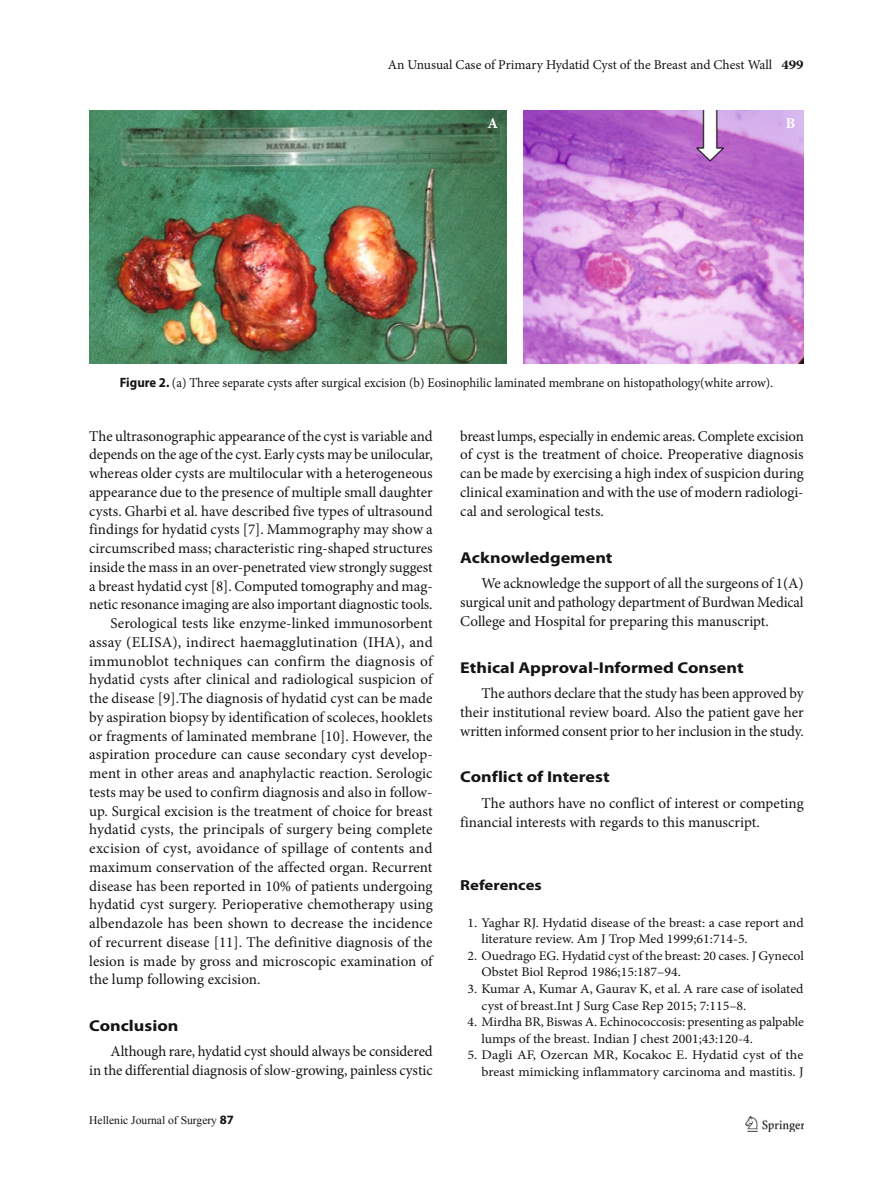
<style>
.page{position:relative;width:893px;height:1191px;background:#fff}
.page>*{position:absolute;margin:0;border:0;box-sizing:border-box;transform-origin:0 0}
.t1{font:700 15.75px "Myriad Pro";color:#131413;scale:1.15 1}
.t2{font:15px/18.8px "Minion Pro";color:#131413;text-align:justify}
.t3{font:700 15px "Minion Pro";color:#fff}
.t4{font:700 14.55px "Myriad Pro";color:#131413;scale:1.15 1}
.t5{font:13.5px "Minion Pro";color:#131413;scale:.95 1}
.t6{font:13.5px "Minion Pro";color:#131413}
.t7{font:13.2px/16.6px "Minion Pro";color:#131413;scale:1.05 1}
.t8{font:13.2px/16.5px "Minion Pro";color:#131413}
.t9{font:13.2px/16.6px "Minion Pro";color:#131413;text-align:right;scale:1.07 1}
.t10{font:13.2px/16.5px "Minion Pro";color:#131413;scale:1.04 1}
.t11{font:11.55px "Times New Roman";color:#131413}
.s1{font-weight:700}
.s2{font-family:"Myriad Pro";font-weight:700}
.s3{font-family:"Myriad Pro";font-weight:700;font-size:12.75px}
</style>
<div class="page">
<img style="left:746px;top:1116px;width:58px;height:16px">
<img style="left:524px;top:111px;width:280px;height:253px">
<img style="left:89px;top:111px;width:417px;height:253px">
<p class="t6" style="left:388px;top:60px;width:417px">An Unusual Case of Primary Hydatid Cyst of the Breast and Chest Wall <span class="s1">499</span></p>
<p class="t3" style="left:487px;top:117px;width:12px">A</p>
<p class="t3" style="left:786px;top:117px;width:11px">B</p>
<p class="t5" style="left:120px;top:377px;width:689px"><span class="s2">Figure 2.</span> (a) Three separate cysts after surgical excision (b) Eosinophilic laminated membrane on histopathology(white arrow).</p>
<p class="t2" style="left:89px;top:427px;width:345px">The ultrasonographic appearance of the cyst is variable and</p>
<p class="t2" style="left:89px;top:446px;width:345px">depends on the age of the cyst. Early cysts may be unilocular,</p>
<p class="t2" style="left:89px;top:465px;width:345px">whereas older cysts are multilocular with a heterogeneous</p>
<p class="t2" style="left:89px;top:484px;width:345px">appearance due to the presence of multiple small daughter</p>
<p class="t2" style="left:89px;top:502px;width:345px">cysts. Gharbi et al. have described five types of ultrasound</p>
<p class="t2" style="left:89px;top:521px;width:345px">findings for hydatid cysts [7]. Mammography may show a</p>
<p class="t2" style="left:89px;top:540px;width:345px">circumscribed mass; characteristic ring-shaped structures</p>
<p class="t2" style="left:89px;top:559px;width:345px">inside the mass in an over-penetrated view strongly suggest</p>
<p class="t2" style="left:89px;top:577px;width:345px">a breast hydatid cyst [8]. Computed tomography and mag-</p>
<p class="t2" style="left:89px;top:596px;width:345px">netic resonance imaging are also important diagnostic tools.</p>
<p class="t2" style="left:111px;top:615px;width:324px">Serological tests like enzyme-linked immunosorbent</p>
<p class="t2" style="left:89px;top:634px;width:345px">assay (ELISA), indirect haemagglutination (IHA), and</p>
<p class="t2" style="left:89px;top:652px;width:345px">immunoblot techniques can confirm the diagnosis of</p>
<p class="t2" style="left:89px;top:671px;width:345px">hydatid cysts after clinical and radiological suspicion of</p>
<p class="t2" style="left:89px;top:690px;width:345px">the disease [9].The diagnosis of hydatid cyst can be made</p>
<p class="t2" style="left:89px;top:709px;width:345px">by aspiration biopsy by identification of scoleces, hooklets</p>
<p class="t2" style="left:89px;top:727px;width:345px">or fragments of laminated membrane [10]. However, the</p>
<p class="t2" style="left:89px;top:746px;width:345px">aspiration procedure can cause secondary cyst develop-</p>
<p class="t2" style="left:89px;top:765px;width:345px">ment in other areas and anaphylactic reaction. Serologic</p>
<p class="t2" style="left:89px;top:784px;width:345px">tests may be used to confirm diagnosis and also in follow-</p>
<p class="t2" style="left:89px;top:802px;width:345px">up. Surgical excision is the treatment of choice for breast</p>
<p class="t2" style="left:89px;top:821px;width:345px">hydatid cysts, the principals of surgery being complete</p>
<p class="t2" style="left:89px;top:840px;width:345px">excision of cyst, avoidance of spillage of contents and</p>
<p class="t2" style="left:89px;top:859px;width:345px">maximum conservation of the affected organ. Recurrent</p>
<p class="t2" style="left:89px;top:877px;width:345px">disease has been reported in 10% of patients undergoing</p>
<p class="t2" style="left:89px;top:896px;width:345px">hydatid cyst surgery. Perioperative chemotherapy using</p>
<p class="t2" style="left:89px;top:915px;width:345px">albendazole has been shown to decrease the incidence</p>
<p class="t2" style="left:89px;top:934px;width:345px">of recurrent disease [11]. The definitive diagnosis of the</p>
<p class="t2" style="left:89px;top:952px;width:345px">lesion is made by gross and microscopic examination of</p>
<p class="t2" style="left:89px;top:971px;width:173px">the lump following excision.</p>
<p class="t1" style="left:89px;top:1020px;width:79px">Conclusion</p>
<p class="t2" style="left:89px;top:1043px;width:345px;text-align:right">Although rare, hydatid cyst should always be considered<br>in the differential diagnosis of slow-growing, painless cystic</p>
<p class="t11" style="left:89px;top:1113px;width:146px">Hellenic Journal of Surgery <span class="s3">87</span></p>
<p class="t2" style="left:460px;top:427px;width:345px">breast lumps, especially in endemic areas. Complete excision of cyst is the treatment of choice. Preoperative diagnosis can be made by exercising a high index of suspicion during clinical examination and with the use of modern radiologi&shy;cal and serological tests.</p>
<p class="t1" style="left:460px;top:551px;width:134px">Acknowledgement</p>
<p class="t2" style="left:460px;top:575px;width:345px;text-indent:21px">We acknowledge the support of all the surgeons of 1(A) surgical unit and pathology department of Burdwan Medical College and Hospital for preparing this manuscript.</p>
<p class="t1" style="left:460px;top:661px;width:248px">Ethical Approval-Informed Consent</p>
<p class="t2" style="left:460px;top:685px;width:345px;text-indent:21px">The authors declare that the study has been approved by their institutional review board. Also the patient gave her written informed consent prior to her inclusion in the study.</p>
<p class="t1" style="left:460px;top:771px;width:131px">Conflict of Interest</p>
<p class="t2" style="left:460px;top:794px;width:345px;text-indent:21px">The authors have no conflict of interest or competing financial interests with regards to this manuscript.</p>
<p class="t4" style="left:460px;top:879px;width:72px">References</p>
<p class="t7" style="left:482px;top:915px;width:308px;text-indent:-14px">1. Yaghar RJ. Hydatid disease of the breast: a case report and literature review. Am J Trop Med 1999;61:714-5.</p>
<p class="t10" style="left:482px;top:948px;width:311px;text-indent:-14px">2. Ouedrago EG. Hydatid cyst of the breast: 20 cases. J Gynecol<br>Obstet Biol Reprod 1986;15:187–94.</p>
<p class="t7" style="left:482px;top:981px;width:308px;text-indent:-14px">3. Kumar A, Kumar A, Gaurav K, et al. A rare case of isolated cyst of breast.Int J Surg Case Rep 2015; 7:115–8.</p>
<p class="t8" style="left:482px;top:1014px;width:324px;text-indent:-14px">4. Mirdha BR, Biswas A. Echinococcosis: presenting as palpable lumps of the breast. Indian J chest 2001;43:120-4.</p>
<p class="t9" style="left:467px;top:1047px;width:316px">5. Dagli AF, Ozercan MR, Kocakoc E. Hydatid cyst of the breast mimicking inflammatory carcinoma and mastitis. J</p>
</div>
